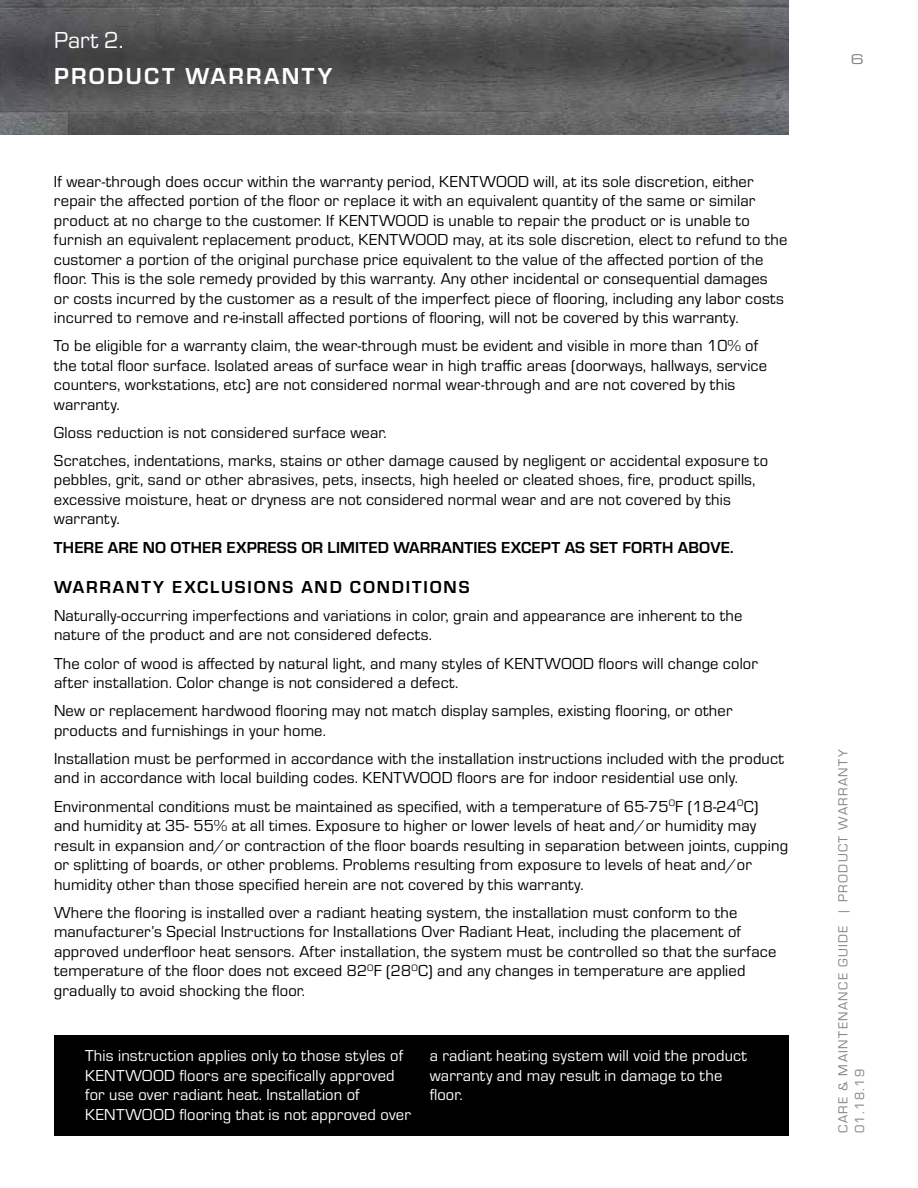
<style>
.page{position:relative;width:918px;height:1188px;background:#fff}
.page>*{position:absolute;margin:0;border:0;box-sizing:border-box;transform-origin:0 0}
.t1{font:700 24px "Eurostile";letter-spacing:.1em;color:#fff}
.t2{font:24px "Eurostile";color:#fff}
.t3{font:700 18px "Eurostile";letter-spacing:.1em;color:#000}
.t4{font:16.5px/19.5px "Eurostile";letter-spacing:.01em;color:#000}
.t5{font:16.5px/19.5px "Eurostile";letter-spacing:.01em;color:#fff}
.t6{font:700 16.5px "Eurostile";letter-spacing:.01em;color:#000}
.t7{font:13.5px/16.5px "Eurostile";letter-spacing:.1em;color:#808285}
.t8{font:13.5px "Eurostile LT Std Ex 2";color:#808285}
</style>
<div class="page">
<img style="left:0;top:0;width:788px;height:135px">
<div style="left:54px;top:1035px;width:734px;height:101px;background:#000"></div>
<h1 class="t2" style="left:54px;top:25px;width:71px">Part 2.</h1>
<h1 class="t1" style="left:54px;top:59px;width:280px">PRODUCT WARRANTY</h1>
<p class="t4" style="left:54px;top:171px;width:735px">If wear-through does occur within the warranty period, KENTWOOD will, at its sole discretion, either repair the affected portion of the floor or replace it with an equivalent quantity of the same or similar product at no charge to the customer. If KENTWOOD is unable to repair the product or is unable to furnish an equivalent replacement product, KENTWOOD may, at its sole discretion, elect to refund to the customer a portion of the original purchase price equivalent to the value of the affected portion of the floor. This is the sole remedy provided by this warranty. Any other incidental or consequential damages<br>or costs incurred by the customer as a result of the imperfect piece of flooring, including any labor costs incurred to remove and re-install affected portions of flooring, will not be covered by this warranty.</p>
<p class="t4" style="left:54px;top:335px;width:715px">To be eligible for a warranty claim, the wear-through must be evident and visible in more than 10% of the total floor surface. Isolated areas of surface wear in high traffic areas (doorways, hallways, service counters, workstations, etc) are not considered normal wear-through and are not covered by this warranty.</p>
<p class="t4" style="left:54px;top:418px;width:716px;line-height:28.2px">Gloss reduction is not considered surface wear.<br>Scratches, indentations, marks, stains or other damage caused by negligent or accidental exposure to</p>
<p class="t4" style="left:54px;top:470px;width:703px">pebbles, grit, sand or other abrasives, pets, insects, high heeled or cleated shoes, fire, product spills, excessive moisture, heat or dryness are not considered normal wear and are not covered by this warranty.</p>
<p class="t6" style="left:54px;top:535px;width:681px">THERE ARE NO OTHER EXPRESS OR LIMITED WARRANTIES EXCEPT AS SET FORTH ABOVE.</p>
<p class="t3" style="left:54px;top:574px;width:417px">WARRANTY EXCLUSIONS AND CONDITIONS</p>
<p class="t4" style="left:54px;top:605px;width:690px">Naturally-occurring imperfections and variations in color, grain and appearance are inherent to the nature of the product and are not considered defects.</p>
<p class="t4" style="left:54px;top:653px;width:705px">The color of wood is affected by natural light, and many styles of KENTWOOD floors will change color after installation. Color change is not considered a defect.</p>
<p class="t4" style="left:54px;top:700px;width:680px">New or replacement hardwood flooring may not match display samples, existing flooring, or other products and furnishings in your home.</p>
<p class="t4" style="left:54px;top:748px;width:731px">Installation must be performed in accordance with the installation instructions included with the product and in accordance with local building codes. KENTWOOD floors are for indoor residential use only.</p>
<p class="t4" style="left:54px;top:796px;width:736px">Environmental conditions must be maintained as specified, with a temperature of 65-75<sup>O</sup>F (18-24<sup>O</sup>C)<br>and humidity at 35- 55% at all times. Exposure to higher or lower levels of heat and/or humidity may result in expansion and/or contraction of the floor boards resulting in separation between joints, cupping or splitting of boards, or other problems. Problems resulting from exposure to levels of heat and/or humidity other than those specified herein are not covered by this warranty.</p>
<p class="t4" style="left:54px;top:902px;width:724px">Where the flooring is installed over a radiant heating system, the installation must conform to the manufacturer’s Special Instructions for Installations Over Radiant Heat, including the placement of approved underfloor heat sensors. After installation, the system must be controlled so that the surface temperature of the floor does not exceed 82<sup>O</sup>F (28<sup>O</sup>C) and any changes in temperature are applied gradually to avoid shocking the floor.</p>
<p class="t5" style="left:85px;top:1046px;width:327px">This instruction applies only to those styles of KENTWOOD floors are specifically approved for use over radiant heat. Installation of KENTWOOD flooring that is not approved over</p>
<p class="t5" style="left:430px;top:1046px;width:319px">a radiant heating system will void the product warranty and may result in damage to the floor.</p>
<p class="t8" style="left:851px;top:50px;width:15px">6</p>
<p class="t7" style="left:834px;top:1133px;width:386px;rotate:-90deg">CARE &amp; MAINTENANCE GUIDE | PRODUCT WARRANTY<br>01.18.19</p>
</div>
